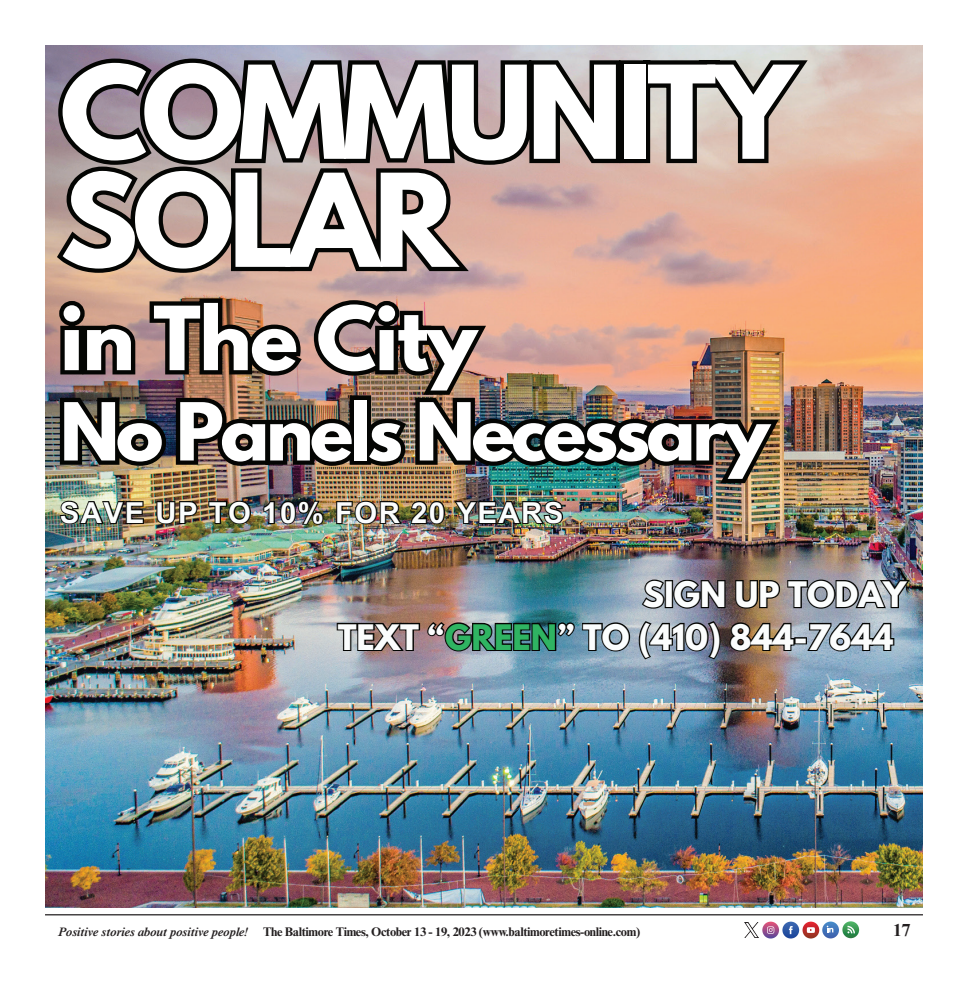
<style>
.page{position:relative;width:968px;height:990px;background:#fff}
.page>*{position:absolute;margin:0;border:0;box-sizing:border-box;transform-origin:0 0}
.t1{font:700 114.25px/108px "League Spartan";letter-spacing:-.05em;color:#fff}
.t2{font:700 78.25px "League Spartan";letter-spacing:-.02em;color:#fff}
.t3{font:700 70.75px "League Spartan";letter-spacing:-.05em;color:#fff}
.t4{font:700 31.12px/42.9px "League Spartan";color:#fbfdfd}
.t5{font:700 28.88px "Arial MT Pro";letter-spacing:.05em;color:#fbfdfd}
.t6{font:700 17.5px "Times NRMT Std";color:#231f20}
.t7{font:700 12.5px "Times NRMT Std";letter-spacing:-.03em;color:#231f20}
.t8{font:italic 600 12.5px "Times NRMT Std";letter-spacing:-.03em;color:#231f20}
.s1{color:#2fb462}
</style>
<div class="page">
<img style="left:842px;top:921px;width:17px;height:17px">
<svg style="left:847px;top:926px;width:8px;height:7px"></svg>
<img style="left:762px;top:922px;width:17px;height:17px">
<svg style="left:767px;top:926px;width:7px;height:8px"></svg>
<img style="left:782px;top:922px;width:17px;height:17px">
<svg style="left:789px;top:926px;width:3px;height:8px"></svg>
<img style="left:802px;top:922px;width:17px;height:17px">
<svg style="left:806px;top:927px;width:8px;height:6px"></svg>
<img style="left:822px;top:922px;width:17px;height:16px">
<svg style="left:826px;top:926px;width:7px;height:6px"></svg>
<img style="left:745px;top:923px;width:13px;height:14px">
<hr style="left:45px;top:914px;width:877px;height:1px;background:#231f20">
<img style="left:45px;top:45px;width:877px;height:863px">
<svg style="left:53px;top:53px;width:762px;height:117px;background:#796f70"></svg>
<svg style="left:50px;top:161px;width:428px;height:117px;background:#85716a"></svg>
<img style="left:52px;top:294px;width:441px;height:105px">
<img style="left:55px;top:391px;width:730px;height:96px">
<img style="left:58px;top:499px;width:506px;height:28px">
<img style="left:640px;top:576px;width:272px;height:34px">
<img style="left:335px;top:620px;width:560px;height:41px">
<p class="t1" style="left:60px;top:57px;width:737px">COMMUNITY<br>SOLAR</p>
<p class="t2" style="left:60px;top:277px;width:419px">in The City</p>
<p class="t3" style="left:60px;top:377px;width:711px">No Panels Necessary</p>
<p class="t5" style="left:60px;top:496px;width:505px">SAVE UP TO 10% FOR 20 YEARS</p>
<p class="t4" style="left:338px;top:573px;width:570px;text-indent:305px">SIGN UP TODAY<br>TEXT “<span class="s1">GREEN</span>” TO (410) 844-7644</p>
<p class="t8" style="left:58px;top:925px;width:192px">Positive stories about positive people!</p>
<p class="t7" style="left:263px;top:924px;width:378px">The Baltimore Times, October 13 - 19, 2023 (www.baltimoretimes-online.com)</p>
<p class="t6" style="left:893px;top:919px;width:19px">17</p>
</div>
